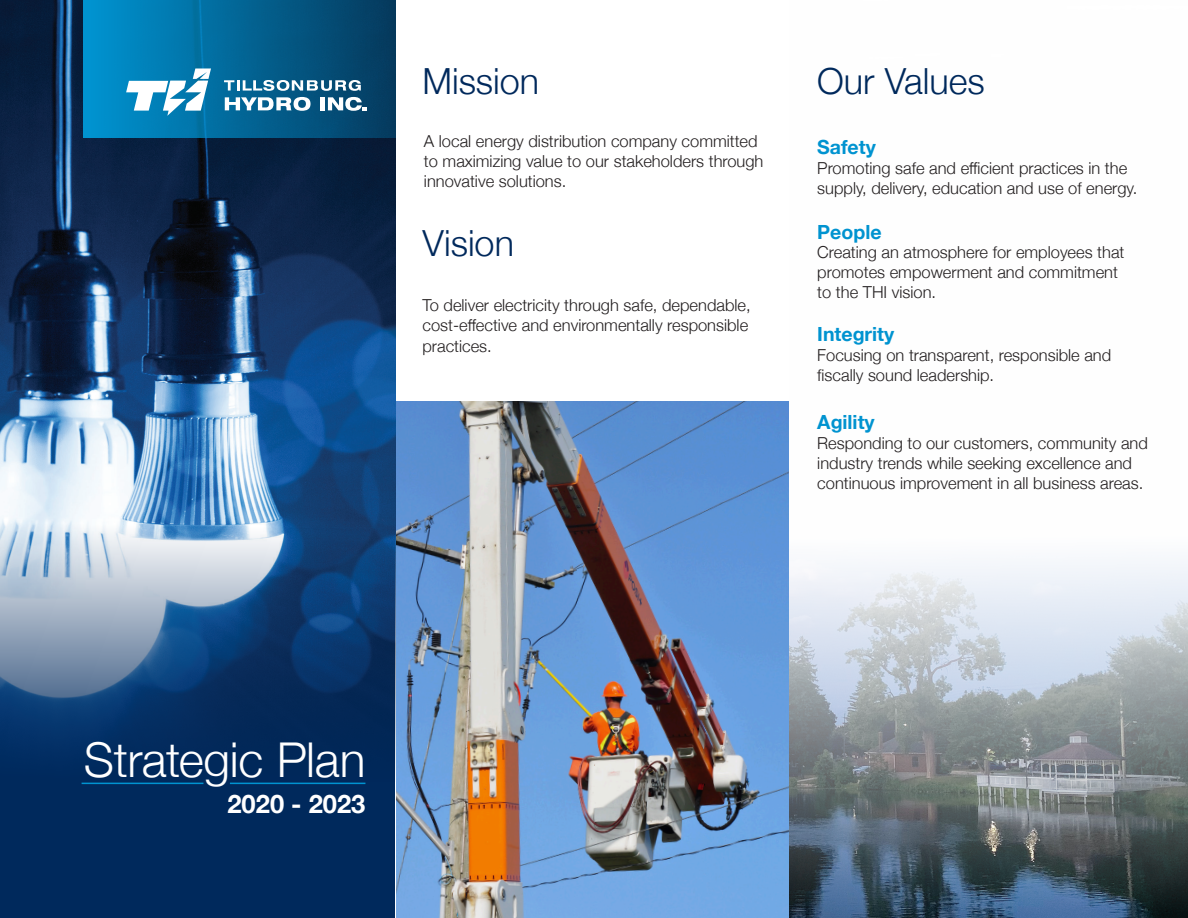
<style>
.page{position:relative;width:1188px;height:918px;background:#fff}
.page>*{position:absolute;margin:0;border:0;box-sizing:border-box;transform-origin:0 0}
.t1{font:300 48px "Helvetica Neue";letter-spacing:-.01em;color:#fff}
.t2{font:300 36px "Helvetica Neue";color:#00295c}
.t3{font:700 25.5px "Helvetica Neue";color:#fff}
.t4{font:700 19.5px "Helvetica Neue";color:#0093d0}
.t5{font:300 16.5px/19.8px "Helvetica Neue";color:#231f20}
</style>
<div class="page">
<div style="left:1px;top:219px;width:394px;height:699px;background:#00295c"></div>
<img style="left:0;top:0;width:396px;height:781px">
<div style="left:83px;top:0;width:312px;height:137px;background:linear-gradient(to right,#0095d2,#05395d)"></div>
<svg style="left:224px;top:80px;width:137px;height:11px"></svg>
<svg style="left:225px;top:97px;width:86px;height:14px"></svg>
<hr style="left:320px;top:97px;width:4px;height:13px;background:#fff">
<svg style="left:328px;top:97px;width:39px;height:14px"></svg>
<svg style="left:126px;top:68px;width:85px;height:48px"></svg>
<hr style="left:82px;top:783px;width:121px;height:1px;background:#0093d0">
<hr style="left:230px;top:783px;width:135px;height:1px;background:#0093d0">
<img style="left:789px;top:561px;width:399px;height:357px">
<img style="left:396px;top:402px;width:393px;height:516px">
<p class="t2" style="left:422px;top:52px;width:118px">Mission</p>
<p class="t5" style="left:424px;top:130px;width:341px">A local energy distribution company committed to maximizing value to our stakeholders through innovative solutions.</p>
<p class="t2" style="left:422px;top:214px;width:93px">Vision</p>
<p class="t5" style="left:422px;top:294px;width:330px">To deliver electricity through safe, dependable, cost-effective and environmentally responsible</p>
<p class="t5" style="left:422px;top:335px;width:71px">practices.</p>
<p class="t2" style="left:817px;top:52px;width:169px">Our Values</p>
<p class="t4" style="left:817px;top:132px;width:60px">Safety</p>
<p class="t5" style="left:817px;top:157px;width:322px">Promoting safe and efficient practices in the supply, delivery, education and use of energy.</p>
<p class="t4" style="left:817px;top:216px;width:66px">People</p>
<p class="t5" style="left:817px;top:241px;width:309px">Creating an atmosphere for employees that promotes empowerment and commitment</p>
<p class="t5" style="left:817px;top:281px;width:120px">to the THI vision.</p>
<p class="t4" style="left:817px;top:319px;width:78px">Integrity</p>
<p class="t5" style="left:817px;top:344px;width:296px">Focusing on transparent, responsible and fiscally sound leadership.</p>
<p class="t4" style="left:817px;top:407px;width:59px">Agility</p>
<p class="t5" style="left:817px;top:432px;width:332px">Responding to our customers, community and industry trends while seeking excellence and continuous improvement in all business areas.</p>
<p class="t1" style="left:84px;top:721px;width:283px">Strategic Plan</p>
<p class="t3" style="left:227px;top:784px;width:139px">2020 - 2023</p>
</div>
